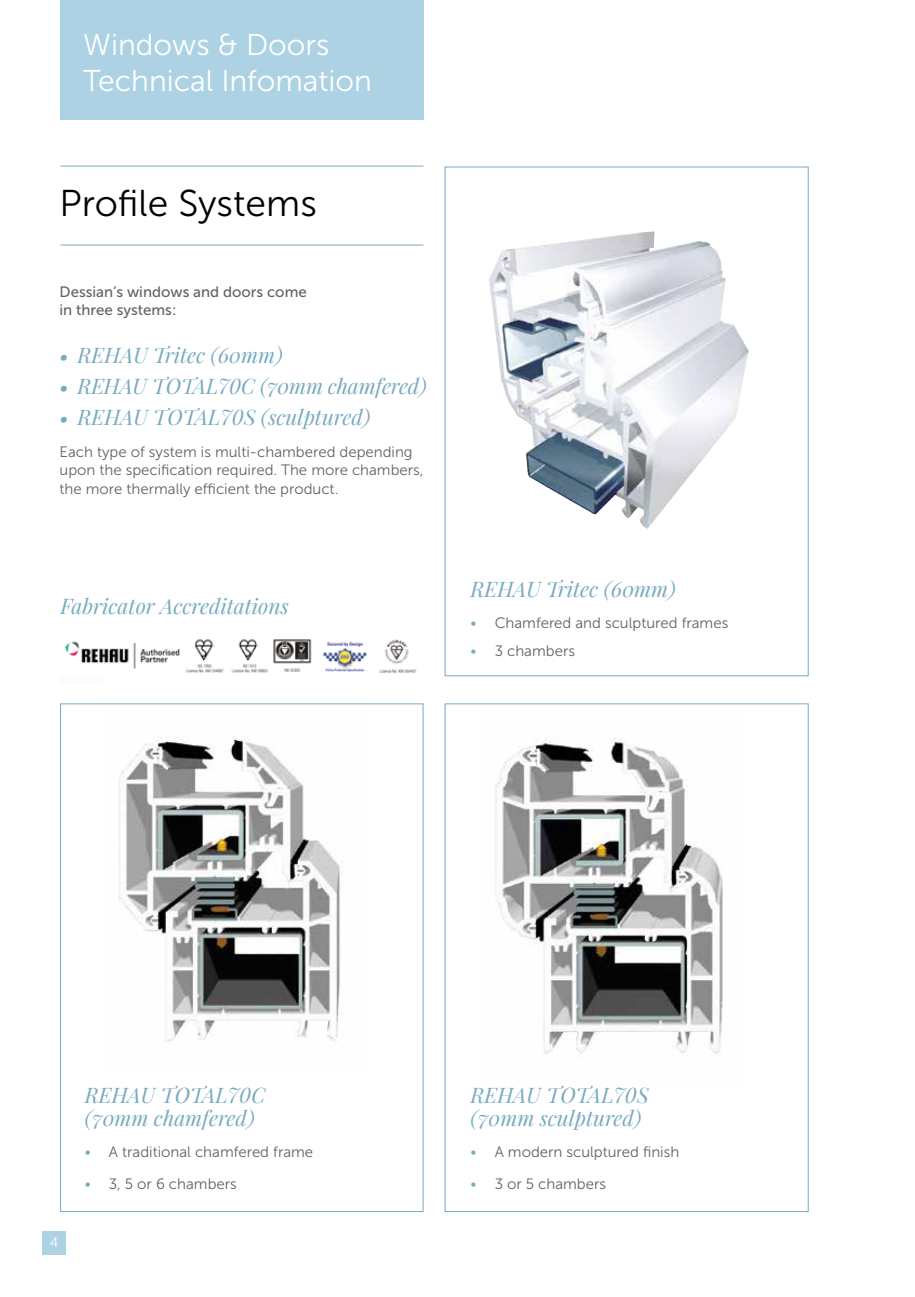
<style>
.page{position:relative;width:915px;height:1297px;background:#fff}
.page>*{position:absolute;margin:0;border:0;box-sizing:border-box;transform-origin:0 0}
.t1{font:37.2px "Museo Sans 300";color:#000}
.t2{font:30px/36px "Museo Sans 300";color:#fff}
.t3{font:italic 21px/22.5px "Playfair Display";color:#78aac0}
.t4{font:15px/18.6px "Museo Sans 300";color:#646363}
.t5{font:15px/18.6px "Museo Sans 500";color:#646363}
.t6{font:13.65px "Museo Sans 300";color:#fff}
.s1{color:#78aac0}
</style>
<div class="page">
<div style="left:60px;top:0;width:363px;height:119px;background:#acd2e3"></div>
<img style="left:495px;top:738px;width:228px;height:318px">
<img style="left:118px;top:737px;width:223px;height:304px">
<hr style="left:60px;top:166px;width:363px;height:1px;background:#78aac0">
<hr style="left:60px;top:245px;width:363px;height:1px;background:#78aac0">
<img style="left:489px;top:231px;width:259px;height:298px">
<img style="left:65px;top:639px;width:352px;height:34px">
<div style="left:43px;top:1231px;width:23px;height:24px;background:#acd2e3"></div>
<h2 class="t2" style="left:83px;top:26px;width:290px">Windows &amp; Doors<br>Technical Infomation</h2>
<h1 class="t1" style="left:60px;top:183px;width:259px">Profile Systems</h1>
<p class="t5" style="left:60px;top:282px;width:248px">Dessian’s windows and doors come in three systems:</p>
<h3 class="t3" style="left:60px;top:344px;width:224px">• REHAU Tritec (60mm)</h3>
<h3 class="t3" style="left:60px;top:375px;width:368px">• REHAU TOTAL70C (70mm chamfered)</h3>
<h3 class="t3" style="left:60px;top:406px;width:312px">• REHAU TOTAL70S (sculptured)</h3>
<p class="t4" style="left:60px;top:442px;width:365px">Each type of system is multi-chambered depending upon the specification required. The more chambers, the more thermally efficient the product.</p>
<h3 class="t3" style="left:61px;top:594px;width:229px">Fabricator Accreditations</h3>
<h3 class="t3" style="left:470px;top:577px;width:206px">REHAU Tritec (60mm)</h3>
<p class="t4" style="left:470px;top:614px;width:259px"><span class="s1">•</span> Chamfered and sculptured frames</p>
<p class="t4" style="left:470px;top:641px;width:106px"><span class="s1">•</span> 3 chambers</p>
<p class="t6" style="left:50px;top:1235px;width:10px">4</p>
<h3 class="t3" style="left:85px;top:1084px;width:182px">REHAU TOTAL70C (70mm chamfered)</h3>
<p class="t4" style="left:85px;top:1143px;width:230px"><span class="s1">•</span> A traditional chamfered frame</p>
<p class="t4" style="left:85px;top:1174px;width:153px"><span class="s1">•</span> 3, 5 or 6 chambers</p>
<h3 class="t3" style="left:470px;top:1084px;width:179px">REHAU TOTAL70S (70mm sculptured)</h3>
<p class="t4" style="left:470px;top:1143px;width:210px"><span class="s1">•</span> A modern sculptured finish</p>
<p class="t4" style="left:470px;top:1174px;width:137px"><span class="s1">•</span> 3 or 5 chambers</p>
</div>
